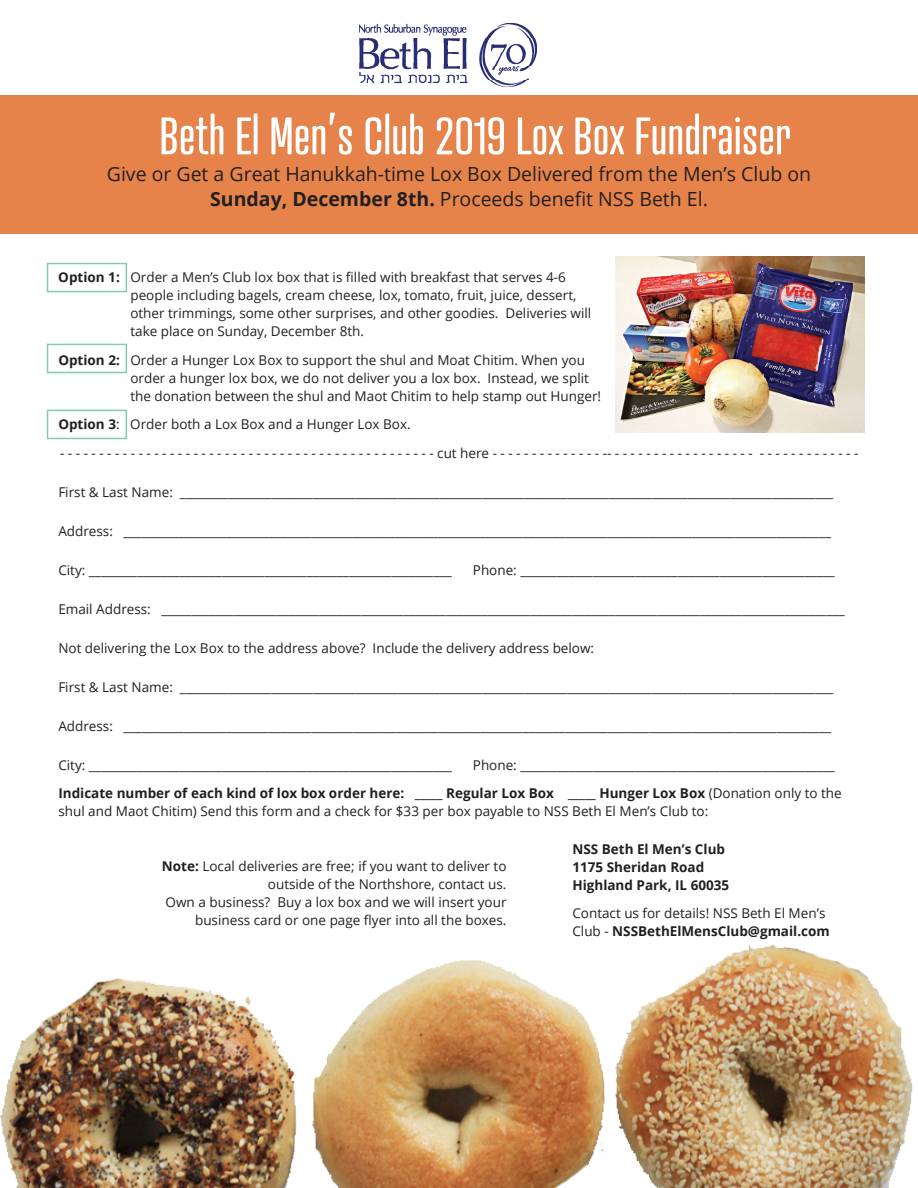
<style>
.page{position:relative;width:918px;height:1188px;background:#fff}
.page>*{position:absolute;margin:0;border:0;box-sizing:border-box;transform-origin:0 0}
.t1{font:51px "Atrament";color:#fff}
.t2{font:19.5px/25.5px "Open Sans";color:#231f20;text-align:center}
.t3{font:13.5px/18px "Open Sans";color:#231f20}
.t4{font:700 13.5px/18px "Open Sans";color:#231f20}
.s1{font-weight:700}
.s2{font-weight:400}
</style>
<div class="page">
<div style="left:47px;top:263px;width:80px;height:29px;border:2px solid #80ccb5"></div>
<div style="left:47px;top:344px;width:80px;height:29px;border:2px solid #80ccb5"></div>
<div style="left:47px;top:410px;width:80px;height:29px;border:2px solid #80ccb5"></div>
<div style="left:0;top:95px;width:918px;height:138px;background:#e5834b"></div>
<img style="left:0;top:945px;width:913px;height:243px">
<img style="left:616px;top:257px;width:248px;height:175px">
<img style="left:359px;top:24px;width:177px;height:62px">
<h1 class="t1" style="left:159px;top:105px;width:633px">Beth El Men’s Club 2019 Lox Box Fundraiser</h1>
<h2 class="t2" style="left:107px;top:160px;width:706px">Give or Get a Great Hanukkah-time Lox Box Delivered from the Men’s Club on<br><span class="s1">Sunday, December 8th.</span> Proceeds benefit NSS Beth El.</h2>
<p class="t3" style="left:130px;top:268px;width:462px;text-indent:-72px"><span class="s1">Option 1:</span> Order a Men’s Club lox box that is filled with breakfast that serves 4-6 people including bagels, cream cheese, lox, tomato, fruit, juice, dessert, other trimmings, some other surprises, and other goodies. Deliveries will take place on Sunday, December 8th.</p>
<p class="t3" style="left:130px;top:351px;width:472px;text-indent:-72px"><span class="s1">Option 2:</span> Order a Hunger Lox Box to support the shul and Moat Chitim. When you order a hunger lox box, we do not deliver you a lox box. Instead, we split the donation between the shul and Maot Chitim to help stamp out Hunger!</p>
<p class="t3" style="left:58px;top:415px;width:354px"><span class="s1">Option 3</span>: Order both a Lox Box and a Hunger Lox Box.</p>
<p class="t3" style="left:60px;top:444px;width:800px">- - - - - - - - - - - - - - - - - - - - - - - - - - - - - - - - - - - - - - - - - - - - - - - - cut here - - - - - - - - - - - - - - -- - - - - - - - - - - - - - - - - - - - - - - - - - - - - - - -</p>
<p class="t3" style="left:58px;top:483px;width:776px">First &amp; Last Name: ____________________________________________________________________________________________________________</p>
<p class="t3" style="left:58px;top:522px;width:774px">Address: _____________________________________________________________________________________________________________________</p>
<p class="t3" style="left:58px;top:561px;width:395px">City: ____________________________________________________________</p>
<p class="t3" style="left:473px;top:561px;width:364px">Phone: ____________________________________________________</p>
<p class="t3" style="left:58px;top:600px;width:788px">Email Address: _________________________________________________________________________________________________________________</p>
<p class="t3" style="left:58px;top:639px;width:537px">Not delivering the Lox Box to the address above? Include the delivery address below:</p>
<p class="t3" style="left:58px;top:678px;width:776px">First &amp; Last Name: ____________________________________________________________________________________________________________</p>
<p class="t3" style="left:58px;top:717px;width:774px">Address: _____________________________________________________________________________________________________________________</p>
<p class="t3" style="left:58px;top:756px;width:395px">City: ____________________________________________________________</p>
<p class="t4" style="left:58px;top:750px;width:785px;line-height:28.5px;text-indent:415px"><span class="s2">Phone: ____________________________________________________<br></span>Indicate number of each kind of lox box order here: _____ Regular Lox Box _____ Hunger Lox Box <span class="s2">(Donation only to the</span></p>
<p class="t3" style="left:58px;top:802px;width:652px">shul and Maot Chitim) Send this form and a check for $33 per box payable to NSS Beth El Men’s Club to:</p>
<p class="t3" style="left:162px;top:856px;width:346px;text-align:right"><span class="s1">Note:</span> Local deliveries are free; if you want to deliver to outside of the Northshore, contact us.<br>Own a business? Buy a lox box and we will insert your business card or one page flyer into all the boxes.</p>
<p class="t4" style="left:572px;top:840px;width:158px">NSS Beth El Men’s Club<br>1175 Sheridan Road<br>Highland Park, IL 60035</p>
<p class="t3" style="left:572px;top:904px;width:259px">Contact us for details! NSS Beth El Men’s<br>Club - <span class="s1">NSSBethElMensClub@gmail.com</span></p>
</div>
